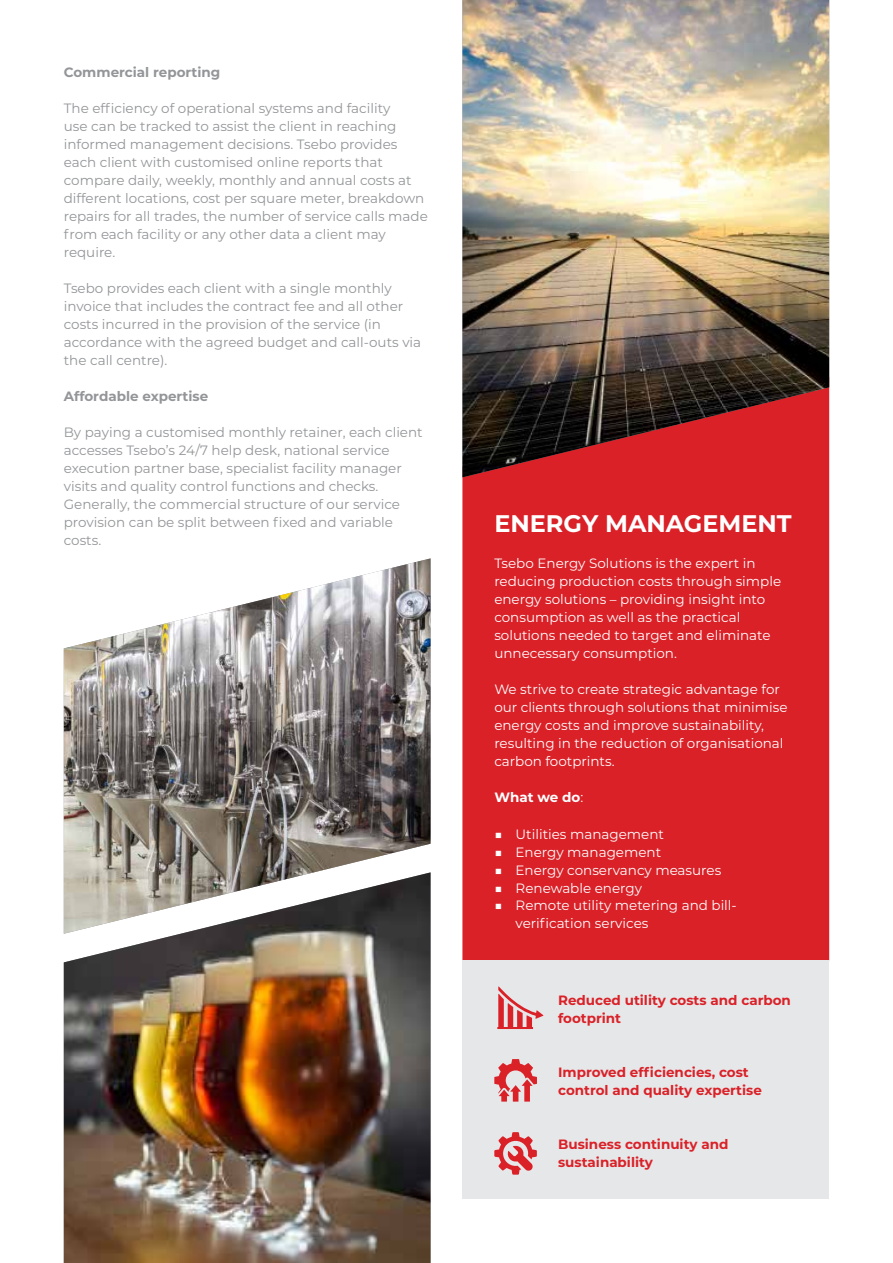
<style>
.page{position:relative;width:893px;height:1263px;background:#fff}
.page>*{position:absolute;margin:0;border:0;box-sizing:border-box;transform-origin:0 0}
.t1{font:700 24px "Montserrat";color:#fff}
.t2{font:13.5px/18px "Montserrat";color:#939598}
.t3{font:13.5px/18px "Montserrat";color:#fff}
.t4{font:700 13.5px/18px "Montserrat";color:#da2128}
.t5{font:700 13.5px "Montserrat";color:#939598}
.t6{font:700 13.5px "Montserrat";color:#fff}
.s1{font-weight:400}
</style>
<div class="page">
<div style="left:462px;top:477px;width:367px;height:483px;background:#da2128"></div>
<div style="left:462px;top:960px;width:367px;height:239px;background:#e6e7e8"></div>
<svg style="left:497px;top:986px;width:46px;height:43px"></svg>
<svg style="left:494px;top:1059px;width:43px;height:42px"></svg>
<svg style="left:494px;top:1132px;width:43px;height:43px"></svg>
<img style="left:64px;top:558px;width:367px;height:314px">
<img style="left:64px;top:872px;width:367px;height:391px">
<img style="left:462px;top:0;width:367px;height:477px">
<p class="t5" style="left:64px;top:62px;width:158px">Commercial reporting</p>
<p class="t2" style="left:64px;top:99px;width:366px">The efficiency of operational systems and facility<br>use can be tracked to assist the client in reaching informed management decisions. Tsebo provides each client with customised online reports that compare daily, weekly, monthly and annual costs at different locations, cost per square meter, breakdown repairs for all trades, the number of service calls made from each facility or any other data a client may require.</p>
<p class="t2" style="left:64px;top:279px;width:359px">Tsebo provides each client with a single monthly invoice that includes the contract fee and all other costs incurred in the provision of the service (in accordance with the agreed budget and call-outs via the call centre).</p>
<p class="t5" style="left:64px;top:386px;width:146px">Affordable expertise</p>
<p class="t2" style="left:64px;top:423px;width:360px">By paying a customised monthly retainer, each client accesses Tsebo’s 24/7 help desk, national service execution partner base, specialist facility manager visits and quality control functions and checks.<br>Generally, the commercial structure of our service provision can be split between fixed and variable costs.</p>
<h1 class="t1" style="left:494px;top:507px;width:299px">ENERGY MANAGEMENT</h1>
<p class="t3" style="left:494px;top:554px;width:288px">Tsebo Energy Solutions is the expert in reducing production costs through simple energy solutions – providing insight into consumption as well as the practical solutions needed to target and eliminate unnecessary consumption.</p>
<p class="t3" style="left:494px;top:680px;width:295px">We strive to create strategic advantage for our clients through solutions that minimise energy costs and improve sustainability, resulting in the reduction of organisational carbon footprints.</p>
<p class="t6" style="left:494px;top:788px;width:90px">What we do<span class="s1">:</span></p>
<p class="t3" style="left:494px;top:824px;width:171px">■ Utilities management</p>
<p class="t3" style="left:494px;top:842px;width:168px">■ Energy management</p>
<p class="t3" style="left:494px;top:860px;width:228px">■ Energy conservancy measures</p>
<p class="t3" style="left:494px;top:878px;width:149px">■ Renewable energy</p>
<p class="t3" style="left:516px;top:896px;width:223px;text-indent:-21px">■ Remote utility metering and bill&shy;verification services</p>
<p class="t4" style="left:558px;top:991px;width:234px">Reduced utility costs and carbon footprint</p>
<p class="t4" style="left:558px;top:1063px;width:205px">Improved efficiencies, cost control and quality expertise</p>
<p class="t4" style="left:558px;top:1135px;width:172px">Business continuity and sustainability</p>
</div>
